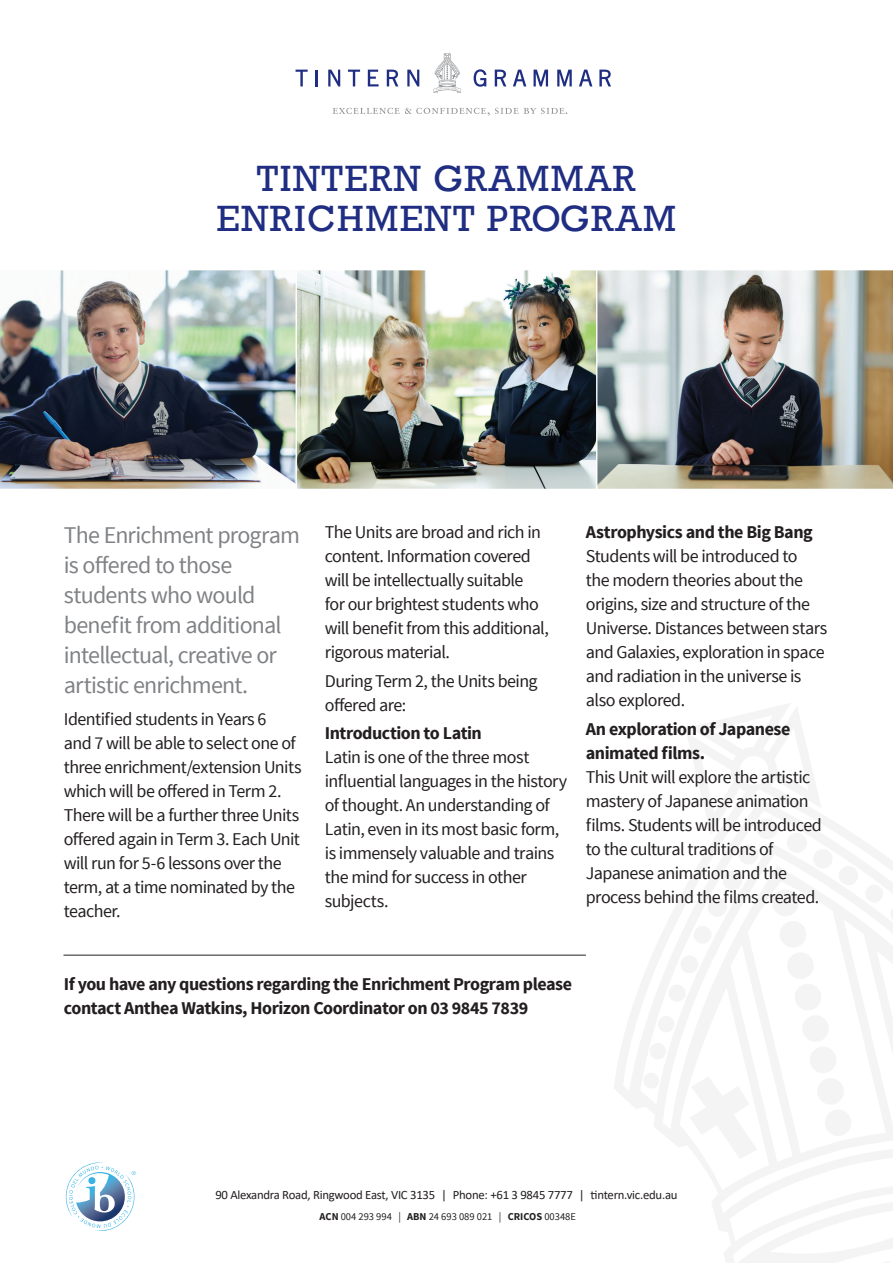
<style>
.page{position:relative;width:893px;height:1263px;background:#fff}
.page>*{position:absolute;margin:0;border:0;box-sizing:border-box;transform-origin:0 0}
.t1{font:37.5px/40.5px "Rockwell";letter-spacing:.04em;color:#1f2d82;text-align:center}
.t2{font:24px/30px "Source Sans Pro";letter-spacing:-.03em;color:#808285}
.t3{font:18px/24px "Source Sans Pro";letter-spacing:-.03em;color:#231f20}
.t4{font:700 18px/24px "Source Sans Pro";letter-spacing:-.025em;color:#231f20}
.t5{font:12.75px "Calibri";letter-spacing:-.02em;color:#231f20}
.t6{font:10.5px "Source Sans Pro";color:#231f20}
.s1{font-weight:700}
</style>
<div class="page">
<svg style="left:614px;top:703px;width:279px;height:560px"></svg>
<img style="left:0;top:270px;width:296px;height:219px">
<img style="left:597px;top:270px;width:296px;height:219px">
<img style="left:298px;top:271px;width:297px;height:217px">
<div style="left:296px;top:269px;width:301px;height:221px;border:1px solid #fff"></div>
<svg style="left:66px;top:1162px;width:70px;height:69px"></svg>
<svg style="left:333px;top:108px;width:234px;height:8px"></svg>
<svg style="left:296px;top:70px;width:12px;height:16px"></svg>
<svg style="left:316px;top:70px;width:2px;height:16px"></svg>
<svg style="left:328px;top:70px;width:12px;height:16px"></svg>
<svg style="left:348px;top:70px;width:12px;height:16px"></svg>
<svg style="left:368px;top:70px;width:11px;height:16px"></svg>
<svg style="left:387px;top:70px;width:11px;height:16px"></svg>
<svg style="left:407px;top:70px;width:12px;height:16px"></svg>
<svg style="left:474px;top:69px;width:12px;height:18px"></svg>
<svg style="left:495px;top:70px;width:11px;height:16px"></svg>
<svg style="left:513px;top:70px;width:13px;height:16px"></svg>
<svg style="left:534px;top:70px;width:14px;height:16px"></svg>
<svg style="left:557px;top:70px;width:15px;height:16px"></svg>
<svg style="left:579px;top:70px;width:13px;height:16px"></svg>
<svg style="left:599px;top:70px;width:12px;height:16px"></svg>
<svg style="left:433px;top:53px;width:28px;height:40px"></svg>
<hr style="left:64px;top:955px;width:522px;height:1px;background:#231f20">
<h1 class="t1" style="left:217px;top:159px;width:461px">TINTERN GRAMMAR<br>ENRICHMENT PROGRAM</h1>
<h2 class="t2" style="left:64px;top:520px;width:238px">The Enrichment program is offered to those students who would benefit from additional intellectual, creative or artistic enrichment.</h2>
<p class="t3" style="left:64px;top:708px;width:239px">Identified students in Years 6<br>and 7 will be able to select one of three enrichment/extension Units which will be offered in Term 2.<br>There will be a further three Units offered again in Term 3. Each Unit will run for 5-6 lessons over the term, at a time nominated by the teacher.</p>
<p class="t3" style="left:325px;top:521px;width:226px">The Units are broad and rich in content. Information covered will be intellectually suitable<br>for our brightest students who will benefit from this additional, rigorous material.</p>
<p class="t3" style="left:325px;top:669px;width:214px">During Term 2, the Units being offered are:</p>
<p class="t4" style="left:325px;top:721px;width:159px">Introduction to Latin</p>
<p class="t3" style="left:325px;top:745px;width:244px">Latin is one of the three most influential languages in the history of thought. An understanding of<br>Latin, even in its most basic form, is immensely valuable and trains the mind for success in other subjects.</p>
<p class="t4" style="left:586px;top:521px;width:228px">Astrophysics and the Big Bang</p>
<p class="t3" style="left:586px;top:545px;width:243px">Students will be introduced to<br>the modern theories about the origins, size and structure of the<br>Universe. Distances between stars and Galaxies, exploration in space and radiation in the universe is also explored.</p>
<p class="t4" style="left:586px;top:717px;width:206px">An exploration of Japanese animated films.</p>
<p class="t3" style="left:586px;top:765px;width:238px">This Unit will explore the artistic mastery of Japanese animation films. Students will be introduced to the cultural traditions of<br>Japanese animation and the process behind the films created.</p>
<p class="t4" style="left:64px;top:972px;width:510px">If you have any questions regarding the Enrichment Program please contact Anthea Watkins, Horizon Coordinator on 03 9845 7839</p>
<p class="t5" style="left:215px;top:1185px;width:464px">90 Alexandra Road, Ringwood East, VIC 3135 | Phone: +61 3 9845 7777 | tintern.vic.edu.au</p>
<p class="t6" style="left:320px;top:1210px;width:258px"><span class="s1">ACN</span> 004 293 994 | <span class="s1">ABN</span> 24 693 089 021 | <span class="s1">CRICOS</span> 00348E</p>
</div>
